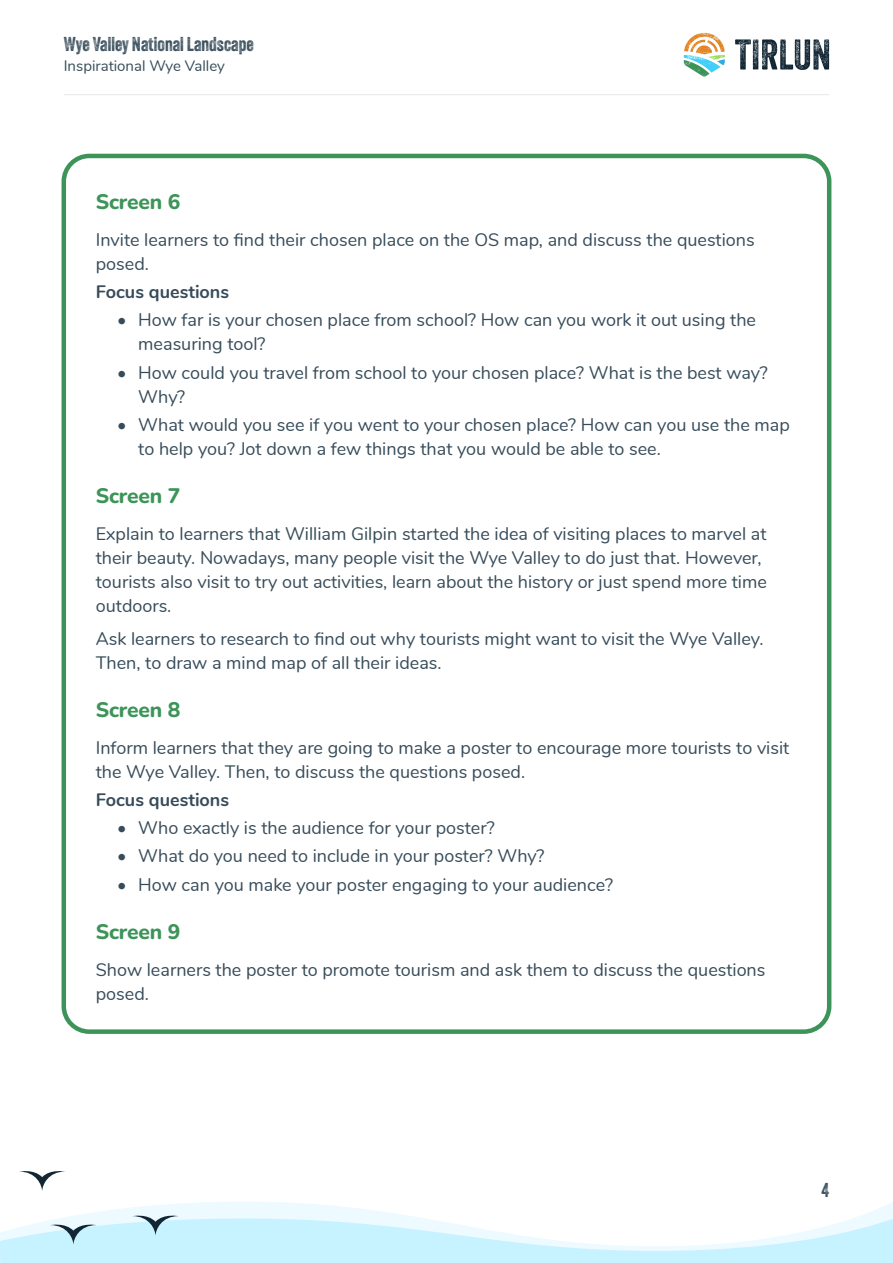
<style>
.page{position:relative;width:893px;height:1263px;background:#fff}
.page>*{position:absolute;margin:0;border:0;box-sizing:border-box;transform-origin:0 0}
.Page_section_heading{font:800 21px "Nunito";letter-spacing:-.01em;color:#3d9459}
.t1{font:19.5px "Veneer Two";color:#374c5a}
.Body_text_-_bullet_list{font:18px/24px "Nunito";color:#374c5a}
.Body_text{font:700 18px "Nunito";color:#374c5a}
.t2{font:15px "Nunito";color:#374c5a}
</style>
<div class="page">
<svg style="left:735px;top:39px;width:94px;height:31px"></svg>
<svg style="left:684px;top:33px;width:41px;height:44px"></svg>
<hr style="left:64px;top:94px;width:765px;height:1px;background:#e6e7e9">
<svg style="left:93px;top:1202px;width:800px;height:11px"></svg>
<svg style="left:19px;top:1171px;width:46px;height:20px"></svg>
<svg style="left:0;top:1213px;width:893px;height:50px"></svg>
<div style="left:62px;top:154px;width:769px;height:880px;border:4px solid #3d9459;border-radius:26px"></div>
<p class="t1" style="left:64px;top:32px;width:191px">Wye Valley National Landscape</p>
<p class="t2" style="left:64px;top:54px;width:163px">Inspirational Wye Valley</p>
<p class="Page_section_heading" style="left:96px;top:187px;width:86px">Screen 6</p>
<p class="Body_text_-_bullet_list" style="left:96px;top:227px;width:660px">Invite learners to find their chosen place on the OS map, and discuss the questions posed.</p>
<p class="Body_text" style="left:96px;top:279px;width:135px">Focus questions</p>
<p class="Body_text_-_bullet_list" style="left:138px;top:307px;width:619px;text-indent:-21px">• How far is your chosen place from school? How can you work it out using the measuring tool?</p>
<p class="Body_text_-_bullet_list" style="left:138px;top:359px;width:631px;text-indent:-21px">• How could you travel from school to your chosen place? What is the best way?<br>Why?</p>
<p class="Body_text_-_bullet_list" style="left:138px;top:412px;width:653px;text-indent:-21px">• What would you see if you went to your chosen place? How can you use the map to help you? Jot down a few things that you would be able to see.</p>
<p class="Page_section_heading" style="left:96px;top:481px;width:86px">Screen 7</p>
<p class="Body_text_-_bullet_list" style="left:96px;top:521px;width:673px">Explain to learners that William Gilpin started the idea of visiting places to marvel at their beauty. Nowadays, many people visit the Wye Valley to do just that. However, tourists also visit to try out activities, learn about the history or just spend more time outdoors.</p>
<p class="Body_text_-_bullet_list" style="left:96px;top:625px;width:669px">Ask learners to research to find out why tourists might want to visit the Wye Valley.<br>Then, to draw a mind map of all their ideas.</p>
<p class="Page_section_heading" style="left:96px;top:694px;width:86px">Screen 8</p>
<p class="Body_text_-_bullet_list" style="left:96px;top:734px;width:695px">Inform learners that they are going to make a poster to encourage more tourists to visit the Wye Valley. Then, to discuss the questions posed.</p>
<p class="Body_text" style="left:96px;top:786px;width:135px">Focus questions</p>
<p class="Body_text_-_bullet_list" style="left:117px;top:815px;width:379px">• Who exactly is the audience for your poster?</p>
<p class="Body_text_-_bullet_list" style="left:117px;top:843px;width:429px">• What do you need to include in your poster? Why?</p>
<p class="Body_text_-_bullet_list" style="left:117px;top:871px;width:498px">• How can you make your poster engaging to your audience?</p>
<p class="Page_section_heading" style="left:96px;top:916px;width:86px">Screen 9</p>
<p class="Body_text_-_bullet_list" style="left:96px;top:956px;width:671px">Show learners the poster to promote tourism and ask them to discuss the questions posed.</p>
<p class="t1" style="left:821px;top:1178px;width:9px">4</p>
</div>
